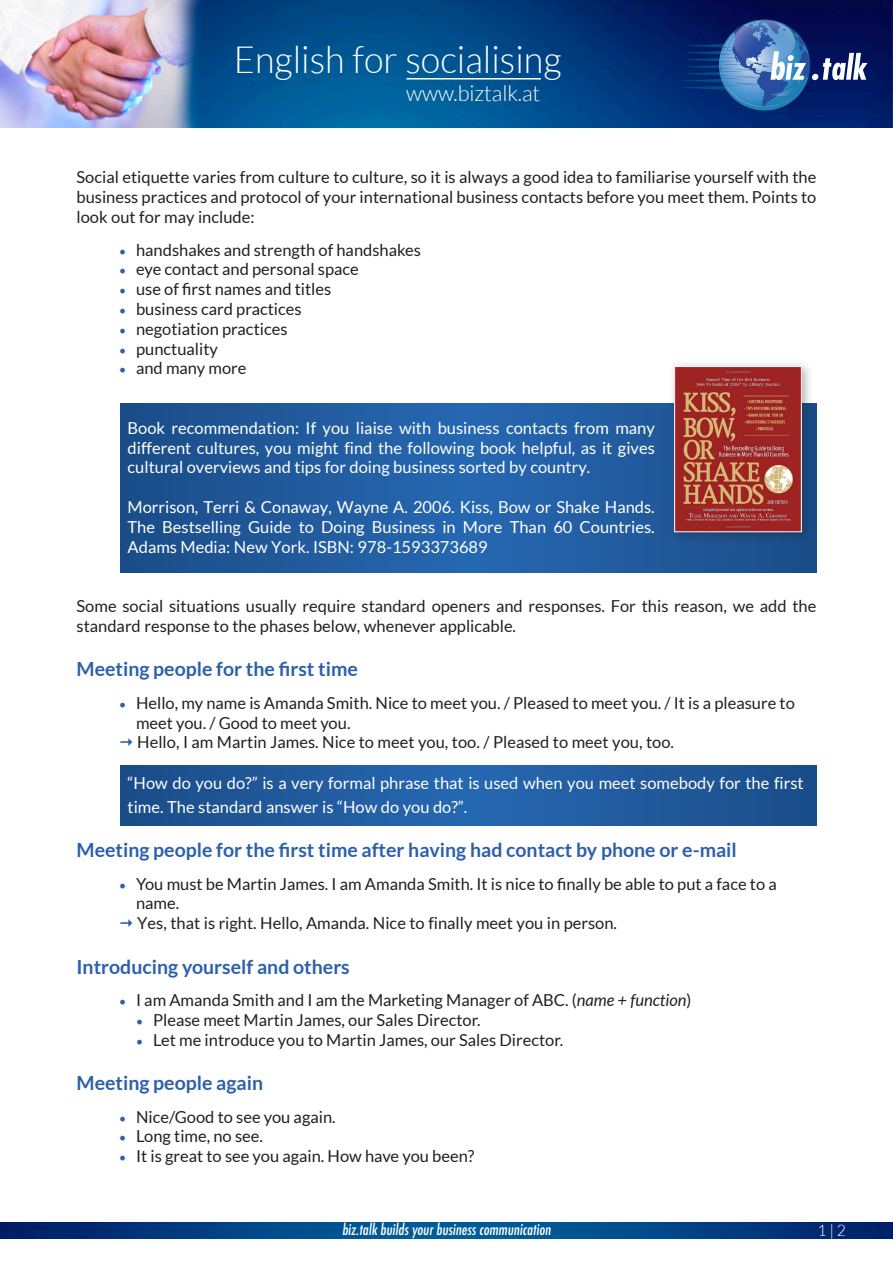
<style>
.page{position:relative;width:893px;height:1263px;background:#fff}
.page>*{position:absolute;margin:0;border:0;box-sizing:border-box;transform-origin:0 0}
.t1{font:300 37.5px "Lato";color:#fff;scale:.96 1}
.t2{font:300 21.75px "Lato";letter-spacing:-.005em;color:#fff}
.t3{font:700 19.5px "Lato";color:#2c60ab}
.t4{font:16.5px/19.8px "Lato";color:#231f20}
.t5{font:16.5px/19.8px "Lato";color:#fff;text-align:justify}
.t6{font:300 15.75px "Lato";color:#fff}
.t7{font:500 condensed 15px "Futura";color:#fff}
.s1{font-family:"Minion Pro";font-size:18px;color:#2c60ab}
.s2{font-style:italic}
</style>
<div class="page">
<img style="left:0;top:0;width:893px;height:127px">
<svg style="left:679px;top:20px;width:188px;height:91px;background:#2d4f8e"></svg>
<img style="left:0;top:1222px;width:893px;height:17px">
<hr style="left:406px;top:78px;width:135px;height:2px;background:#fff">
<svg style="left:120px;top:404px;width:696px;height:168px;background:#215b9f"></svg>
<svg style="left:120px;top:766px;width:696px;height:59px;background:#205a9c"></svg>
<div style="left:668px;top:360px;width:146px;height:184px;background:#231f20;opacity:.35"></div>
<img style="left:676px;top:368px;width:124px;height:162px">
<div style="left:674px;top:366px;width:128px;height:166px;border:1px solid #fff"></div>
<h1 class="t1" style="left:234px;top:39px;width:343px">English for socialising</h1>
<h2 class="t2" style="left:406px;top:81px;width:136px">www.biztalk.at</h2>
<p class="t4" style="left:77px;top:167px;width:741px;text-align:justify">Social etiquette varies from culture to culture, so it is always a good idea to familiarise yourself with the business practices and protocol of your international business contacts before you meet them. Points to look out for may include:</p>
<p class="t4" style="left:119px;top:240px;width:303px"><span class="s1">•</span> handshakes and strength of handshakes</p>
<p class="t4" style="left:119px;top:259px;width:241px"><span class="s1">•</span> eye contact and personal space</p>
<p class="t4" style="left:119px;top:279px;width:214px"><span class="s1">•</span> use of first names and titles</p>
<p class="t4" style="left:119px;top:299px;width:184px"><span class="s1">•</span> business card practices</p>
<p class="t4" style="left:119px;top:319px;width:170px"><span class="s1">•</span> negotiation practices</p>
<p class="t4" style="left:119px;top:339px;width:100px"><span class="s1">•</span> punctuality</p>
<p class="t4" style="left:119px;top:358px;width:129px"><span class="s1">•</span> and many more</p>
<p class="t5" style="left:128px;top:418px;width:529px">Book recommendation: If you liaise with business contacts from many different cultures, you might find the following book helpful, as it gives cultural overviews and tips for doing business sorted by country.</p>
<p class="t5" style="left:128px;top:497px;width:529px">Morrison, Terri &amp; Conaway, Wayne A. 2006. Kiss, Bow or Shake Hands.<br>The Bestselling Guide to Doing Business in More Than 60 Countries.<br>Adams Media: New York. ISBN: 978-1593373689</p>
<p class="t4" style="left:77px;top:596px;width:741px">Some social situations usually require standard openers and responses. For this reason, we add the standard response to the phases below, whenever applicable.</p>
<p class="t3" style="left:77px;top:658px;width:283px">Meeting people for the first time</p>
<p class="t4" style="left:136px;top:693px;width:660px;text-indent:-17px"><span class="s1">•</span> Hello, my name is Amanda Smith. Nice to meet you. / Pleased to meet you. / It is a pleasure to meet you. / Good to meet you.<br>Hello, I am Martin James. Nice to meet you, too. / Pleased to meet you, too.</p>
<p class="t5" style="left:128px;top:771px;width:678px;line-height:23.4px">“How do you do?” is a very formal phrase that is used when you meet somebody for the first time. The standard answer is “How do you do?”.</p>
<p class="t3" style="left:77px;top:839px;width:662px">Meeting people for the first time after having had contact by phone or e-mail</p>
<p class="t4" style="left:136px;top:873px;width:642px;text-indent:-17px"><span class="s1">•</span> You must be Martin James. I am Amanda Smith. It is nice to finally be able to put a face to a name.<br>Yes, that is right. Hello, Amanda. Nice to finally meet you in person.</p>
<p class="t3" style="left:77px;top:955px;width:275px">Introducing yourself and others</p>
<p class="t4" style="left:119px;top:990px;width:574px"><span class="s1">•</span> I am Amanda Smith and I am the Marketing Manager of ABC. (<span class="s2">name + function</span>)</p>
<p class="t4" style="left:136px;top:1010px;width:346px"><span class="s1">•</span> Please meet Martin James, our Sales Director.</p>
<p class="t4" style="left:136px;top:1030px;width:429px"><span class="s1">•</span> Let me introduce you to Martin James, our Sales Director.</p>
<p class="t3" style="left:77px;top:1072px;width:188px">Meeting people again</p>
<p class="t4" style="left:119px;top:1107px;width:218px"><span class="s1">•</span> Nice/Good to see you again.</p>
<p class="t4" style="left:119px;top:1126px;width:145px"><span class="s1">•</span> Long time, no see.</p>
<p class="t4" style="left:119px;top:1146px;width:357px"><span class="s1">•</span> It is great to see you again. How have you been?</p>
<p class="t7" style="left:342px;top:1220px;width:213px">biz.talk buildsyourbusinesscommunication</p>
<p class="t6" style="left:817px;top:1222px;width:30px">1 | 2</p>
</div>
